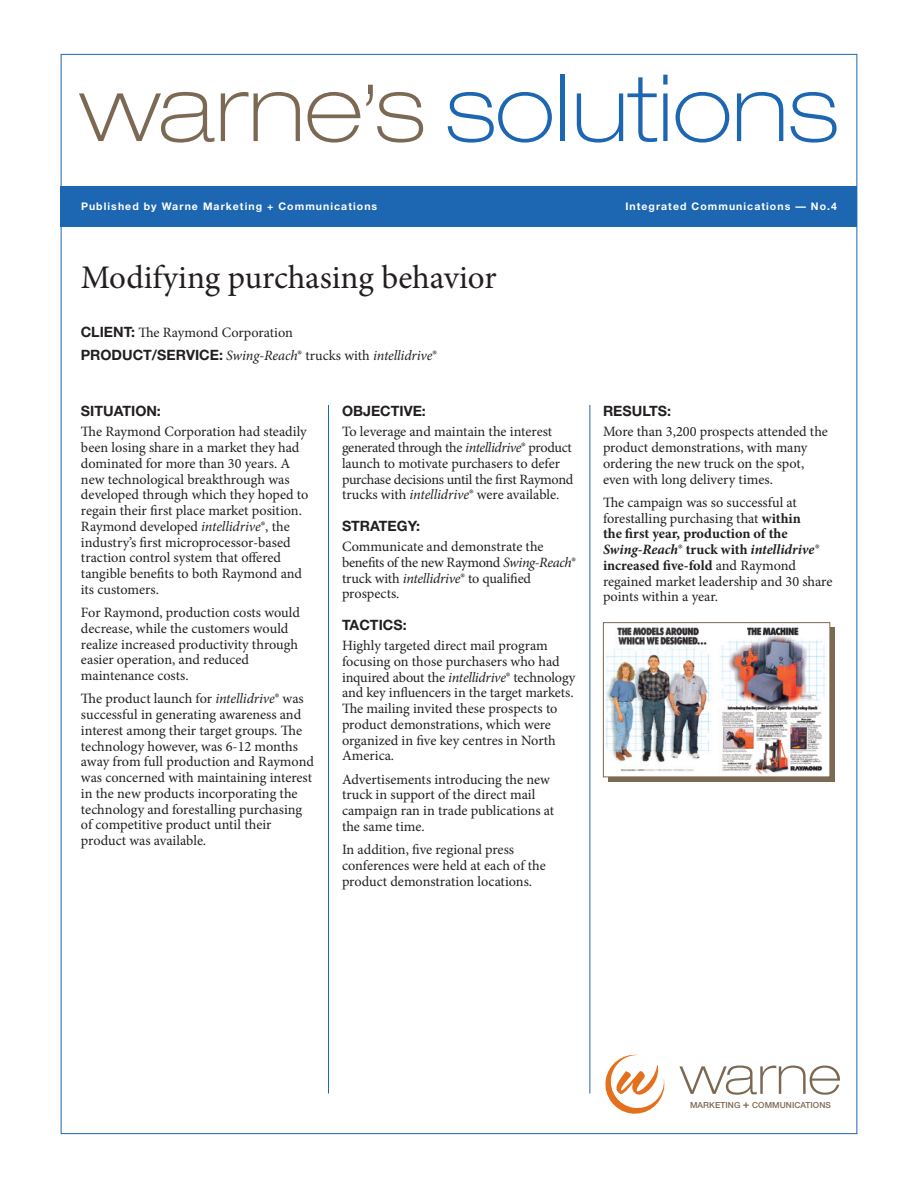
<style>
.page{position:relative;width:918px;height:1188px;background:#fff}
.page>*{position:absolute;margin:0;border:0;box-sizing:border-box;transform-origin:0 0}
.t1{font:100 expanded 93px "Helvetica Neue";color:#1d66b2}
.t2{font:100 expanded 53.7px "Helvetica Neue";letter-spacing:-.005em;color:#7c6954}
.t3{font:33px "Minion Pro";color:#231f20}
.t4{font:14.25px/15.8px "Minion Pro";letter-spacing:-.005em;color:#231f20}
.t5{font:700 14.25px "Helvetica Neue";color:#231f20}
.t6{font:700 10.5px "Helvetica Neue";letter-spacing:.1em;color:#fff}
.t7{font:500 8.4px "Helvetica Neue";letter-spacing:.01em;color:#7c6954}
.s1{color:#7c6954}
.s2{font-family:"Helvetica Neue";font-weight:700}
.s3{font-style:italic}
.s4{font-weight:700}
.s5{font-weight:700;font-style:italic}
.s6{font-size:11.1px}
</style>
<div class="page">
<div style="left:61px;top:186px;width:796px;height:40px;background:#1d66b2"></div>
<svg style="left:605px;top:1054px;width:60px;height:60px"></svg>
<hr style="left:328px;top:405px;width:1px;height:689px;background:#1d66b2">
<hr style="left:590px;top:405px;width:1px;height:689px;background:#1d66b2">
<div style="left:608px;top:628px;width:226px;height:154px;background:#7c6954"></div>
<img style="left:605px;top:627px;width:223px;height:148px">
<div style="left:603px;top:622px;width:227px;height:155px;border:1px solid #7c6954"></div>
<h1 class="t1" style="left:80px;top:53px;width:760px"><span class="s1">warne’s</span> solutions</h1>
<p class="t6" style="left:81px;top:200px;width:298px">Published by Warne Marketing + Communications</p>
<p class="t6" style="left:625px;top:200px;width:213px">Integrated Communications — No.4</p>
<h3 class="t3" style="left:81px;top:255px;width:417px">Modifying purchasing behavior</h3>
<p class="t4" style="left:81px;top:321px;width:358px;line-height:22.5px"><span class="s2">CLIENT:</span> The Raymond Corporation<br><span class="s2">PRODUCT/SERVICE:</span> <span class="s3">Swing-Reach</span>® trucks with <span class="s3">intellidrive</span>®</p>
<p class="t5" style="left:81px;top:402px;width:81px">SITUATION:</p>
<p class="t4" style="left:81px;top:424px;width:229px">The Raymond Corporation had steadily been losing share in a market they had dominated for more than 30 years. A new technological breakthrough was developed through which they hoped to regain their first place market position.<br>Raymond developed <span class="s3">intellidrive</span>®, the industry’s first microprocessor-based traction control system that offered tangible benefits to both Raymond and its customers.</p>
<p class="t4" style="left:81px;top:605px;width:220px">For Raymond, production costs would decrease, while the customers would realize increased productivity through easier operation, and reduced maintenance costs.</p>
<p class="t4" style="left:81px;top:691px;width:234px">The product launch for <span class="s3">intellidrive</span>® was successful in generating awareness and interest among their target groups. The technology however, was 6-12 months away from full production and Raymond was concerned with maintaining interest in the new products incorporating the technology and forestalling purchasing of competitive product until their product was available.</p>
<p class="t5" style="left:342px;top:402px;width:85px">OBJECTIVE:</p>
<p class="t4" style="left:342px;top:424px;width:233px">To leverage and maintain the interest generated through the <span class="s3">intellidrive</span>® product launch to motivate purchasers to defer purchase decisions until the first Raymond trucks with <span class="s3">intellidrive</span>® were available.</p>
<p class="t5" style="left:342px;top:517px;width:80px">STRATEGY:</p>
<p class="t4" style="left:342px;top:539px;width:235px">Communicate and demonstrate the benefits of the new Raymond <span class="s3">Swing-Reach</span>® truck with <span class="s3">intellidrive</span>® to qualified prospects.</p>
<p class="t5" style="left:342px;top:616px;width:66px">TACTICS:</p>
<p class="t4" style="left:342px;top:638px;width:235px">Highly targeted direct mail program focusing on those purchasers who had inquired about the <span class="s3">intellidrive</span>® technology and key influencers in the target markets.<br>The mailing invited these prospects to product demonstrations, which were organized in five key centres in North America.</p>
<p class="t4" style="left:342px;top:771px;width:214px">Advertisements introducing the new truck in support of the direct mail campaign ran in trade publications at the same time.</p>
<p class="t4" style="left:342px;top:842px;width:205px">In addition, five regional press conferences were held at each of the product demonstration locations.</p>
<p class="t5" style="left:603px;top:402px;width:70px">RESULTS:</p>
<p class="t4" style="left:603px;top:424px;width:226px">More than 3,200 prospects attended the product demonstrations, with many ordering the new truck on the spot, even with long delivery times.</p>
<p class="t4" style="left:603px;top:494px;width:231px">The campaign was so successful at forestalling purchasing that <span class="s4">within<br>the first year, production of the </span><span class="s5">Swing-Reach</span><span class="s4">® truck with</span> <span class="s5">intellidrive® </span><span class="s4">increased five-fold</span> and Raymond regained market leadership and 30 share points within a year.</p>
<h2 class="t2" style="left:680px;top:1043px;width:163px">warne</h2>
<p class="t7" style="left:690px;top:1100px;width:142px">MARKETING <span class="s6">+</span> COMMUNICATIONS</p>
</div>
